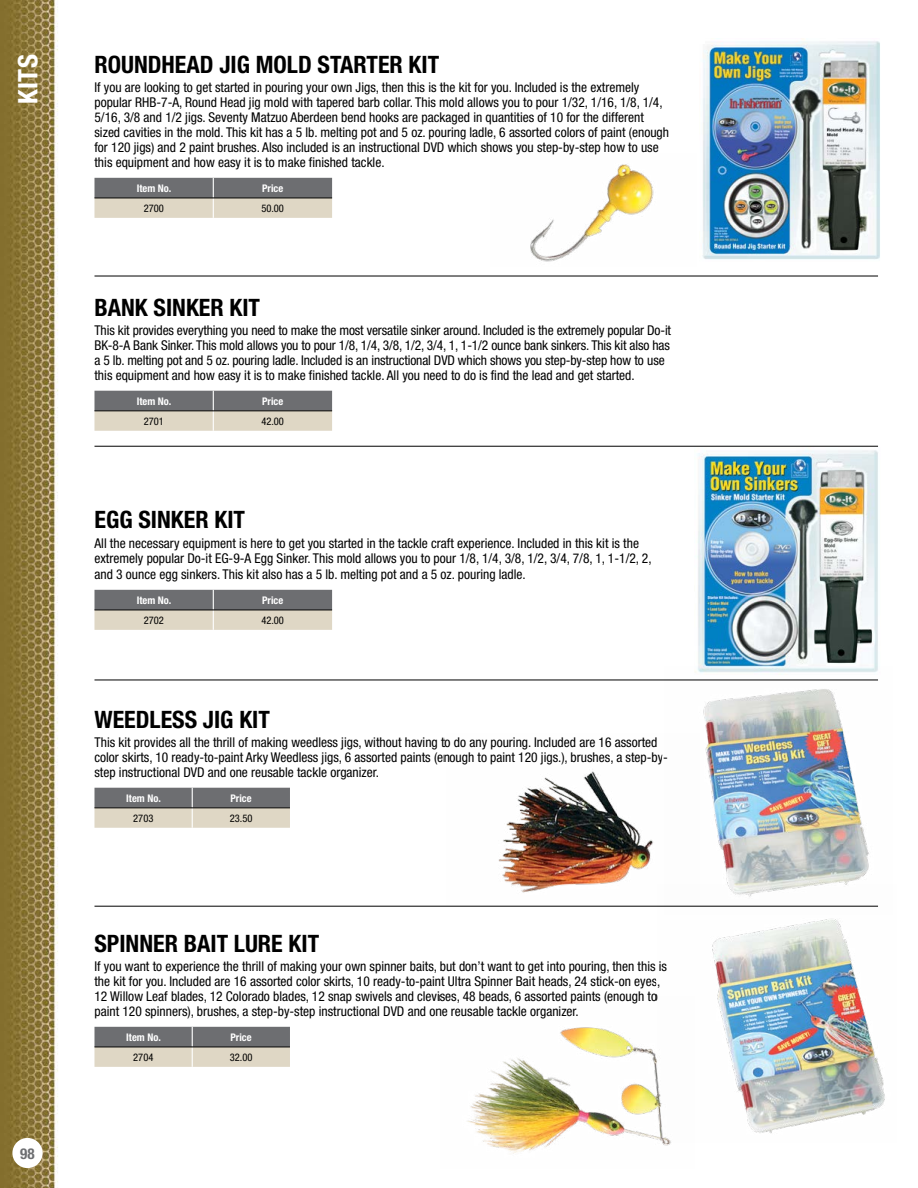
<style>
.page{position:relative;width:918px;height:1188px;background:#fff}
.page>*{position:absolute;margin:0;border:0;box-sizing:border-box;transform-origin:0 0}
.t1{font:700 condensed 27px "Helvetica Neue";color:#fff}
.t2{font:700 condensed 24px "Helvetica Neue";color:#000}
.t3{font:700 condensed 15px "Helvetica Neue";color:#6d6e71}
.t4{font:condensed 13.5px/15px "Helvetica Neue";color:#000}
.t5{font:700 condensed 10.5px "Helvetica Neue";color:#fff}
.t6{font:condensed 10.5px "Helvetica Neue";color:#000}
</style>
<div class="page">
<img style="left:0;top:0;width:878px;height:1188px">
<div style="left:12px;top:1138px;width:31px;height:30px;background:#fff;border-radius:50%"></div>
<img style="left:490px;top:153px;width:207px;height:113px">
<svg style="left:94px;top:178px;width:238px;height:40px;background:#a3a099"></svg>
<hr style="left:94px;top:198px;width:119px;height:1px;background:#000">
<hr style="left:213px;top:198px;width:119px;height:1px;background:#000">
<svg style="left:94px;top:391px;width:238px;height:40px;background:#a6a29b"></svg>
<hr style="left:94px;top:410px;width:119px;height:1px;background:#000">
<hr style="left:213px;top:410px;width:119px;height:1px;background:#000">
<svg style="left:94px;top:590px;width:238px;height:40px;background:#a3a099"></svg>
<hr style="left:94px;top:610px;width:119px;height:1px;background:#000">
<hr style="left:213px;top:610px;width:119px;height:1px;background:#000">
<svg style="left:94px;top:788px;width:196px;height:40px;background:#a6a29b"></svg>
<hr style="left:94px;top:807px;width:98px;height:1px;background:#000">
<hr style="left:192px;top:807px;width:98px;height:1px;background:#000">
<svg style="left:94px;top:1027px;width:196px;height:40px;background:#a3a099"></svg>
<hr style="left:94px;top:1047px;width:98px;height:1px;background:#000">
<hr style="left:192px;top:1047px;width:98px;height:1px;background:#000">
<img style="left:700px;top:39px;width:180px;height:222px">
<img style="left:694px;top:447px;width:184px;height:220px">
<img style="left:446px;top:733px;width:218px;height:172px">
<img style="left:441px;top:997px;width:253px;height:171px">
<img style="left:664px;top:667px;width:214px;height:217px">
<img style="left:658px;top:884px;width:227px;height:259px">
<hr style="left:94px;top:276px;width:784px;height:1px;background:#000">
<hr style="left:94px;top:446px;width:784px;height:1px;background:#000">
<hr style="left:94px;top:680px;width:784px;height:1px;background:#000">
<hr style="left:94px;top:906px;width:784px;height:1px;background:#000">
<h1 class="t1" style="left:12px;top:104px;width:52px;rotate:-90deg">KITS</h1>
<h2 class="t2" style="left:94px;top:50px;width:346px">ROUNDHEAD JIG MOLD STARTER KIT</h2>
<p class="t4" style="left:94px;top:80px;width:576px">If you are looking to get started in pouring your own Jigs, then this is the kit for you. Included is the extremely popular RHB-7-A, Round Head jig mold with tapered barb collar. This mold allows you to pour 1/32, 1/16, 1/8, 1/4, 5/16, 3/8 and 1/2 jigs. Seventy Matzuo Aberdeen bend hooks are packaged in quantities of 10 for the different sized cavities in the mold. This kit has a 5 lb. melting pot and 5 oz. pouring ladle, 6 assorted colors of paint (enough for 120 jigs) and 2 paint brushes. Also included is an instructional DVD which shows you step-by-step how to use this equipment and how easy it is to make finished tackle.</p>
<p class="t5" style="left:137px;top:182px;width:36px">Item No.</p>
<p class="t5" style="left:262px;top:182px;width:23px">Price</p>
<p class="t6" style="left:144px;top:202px;width:22px">2700</p>
<p class="t6" style="left:261px;top:202px;width:24px">50.00</p>
<h2 class="t2" style="left:94px;top:292px;width:167px">BANK SINKER KIT</h2>
<p class="t4" style="left:94px;top:323px;width:578px">This kit provides everything you need to make the most versatile sinker around. Included is the extremely popular Do-it BK-8-A Bank Sinker. This mold allows you to pour 1/8, 1/4, 3/8, 1/2, 3/4, 1, 1-1/2 ounce bank sinkers. This kit also has a 5 lb. melting pot and 5 oz. pouring ladle. Included is an instructional DVD which shows you step-by-step how to use this equipment and how easy it is to make finished tackle. All you need to do is find the lead and get started.</p>
<p class="t5" style="left:137px;top:395px;width:36px">Item No.</p>
<p class="t5" style="left:262px;top:395px;width:23px">Price</p>
<p class="t6" style="left:144px;top:415px;width:22px">2701</p>
<p class="t6" style="left:261px;top:415px;width:24px">42.00</p>
<h2 class="t2" style="left:94px;top:505px;width:152px">EGG SINKER KIT</h2>
<p class="t4" style="left:94px;top:535px;width:559px;line-height:15.6px">All the necessary equipment is here to get you started in the tackle craft experience. Included in this kit is the extremely popular Do-it EG-9-A Egg Sinker. This mold allows you to pour 1/8, 1/4, 3/8, 1/2, 3/4, 7/8, 1, 1-1/2, 2, and 3 ounce egg sinkers. This kit also has a 5 lb. melting pot and a 5 oz. pouring ladle.</p>
<p class="t5" style="left:137px;top:594px;width:36px">Item No.</p>
<p class="t5" style="left:262px;top:594px;width:23px">Price</p>
<p class="t6" style="left:144px;top:614px;width:22px">2702</p>
<p class="t6" style="left:261px;top:614px;width:24px">42.00</p>
<h2 class="t2" style="left:94px;top:704px;width:177px">WEEDLESS JIG KIT</h2>
<p class="t4" style="left:94px;top:735px;width:575px">This kit provides all the thrill of making weedless jigs, without having to do any pouring. Included are 16 assorted color skirts, 10 ready-to-paint Arky Weedless jigs, 6 assorted paints (enough to paint 120 jigs.), brushes, a step-by&shy;step instructional DVD and one reusable tackle organizer.</p>
<p class="t5" style="left:126px;top:792px;width:36px">Item No.</p>
<p class="t5" style="left:231px;top:792px;width:23px">Price</p>
<p class="t6" style="left:133px;top:812px;width:22px">2703</p>
<p class="t6" style="left:230px;top:812px;width:24px">23.50</p>
<p class="t3" style="left:20px;top:1144px;width:16px">98</p>
<h2 class="t2" style="left:94px;top:929px;width:226px">SPINNER BAIT LURE KIT</h2>
<p class="t4" style="left:94px;top:959px;width:574px">If you want to experience the thrill of making your own spinner baits, but don’t want to get into pouring, then this is the kit for you. Included are 16 assorted color skirts, 10 ready-to-paint Ultra Spinner Bait heads, 24 stick-on eyes, 12 Willow Leaf blades, 12 Colorado blades, 12 snap swivels and clevises, 48 beads, 6 assorted paints (enough to paint 120 spinners), brushes, a step-by-step instructional DVD and one reusable tackle organizer.</p>
<p class="t5" style="left:126px;top:1031px;width:36px">Item No.</p>
<p class="t5" style="left:231px;top:1031px;width:23px">Price</p>
<p class="t6" style="left:133px;top:1051px;width:22px">2704</p>
<p class="t6" style="left:230px;top:1051px;width:24px">32.00</p>
</div>
